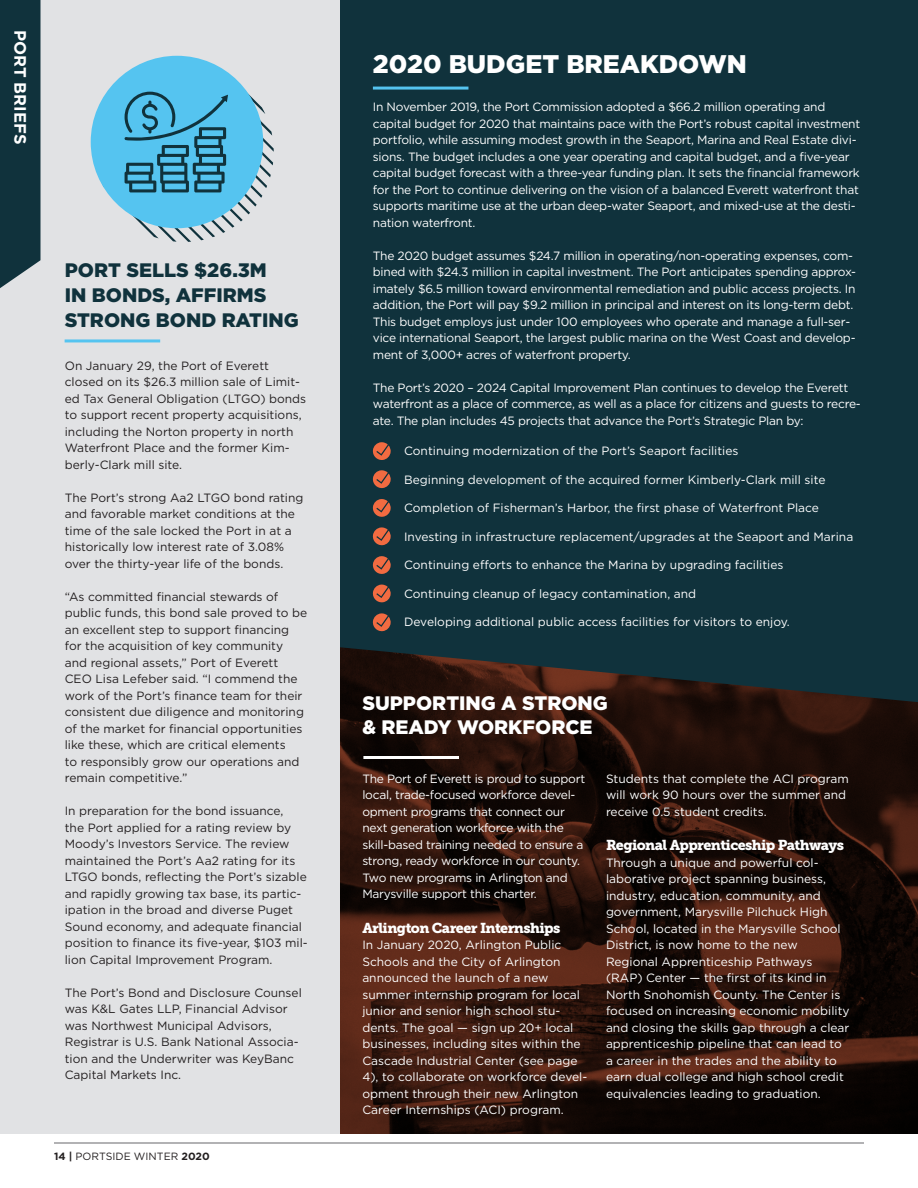
<style>
.page{position:relative;width:918px;height:1188px;background:#fff}
.page>*{position:absolute;margin:0;border:0;box-sizing:border-box;transform-origin:0 0}
.t1{font:900 25.5px "Gotham";color:#fff}
.t2{font:900 19.5px/24.8px "Gotham";color:#10323c}
.t3{font:900 19.5px "Gotham";color:#fff}
.t4{font:700 16.5px "Gotham";color:#fff}
.t5{font:14.25px "Museo Slab 900";letter-spacing:-.04em;color:#fff}
.t6{font:12px/16.5px "Gotham";letter-spacing:-.02em;color:#fff}
.t7{font:12px/16.5px "Gotham";color:#fff}
.t8{font:12px/16.5px "Gotham";color:#231f20}
.t9{font:10.5px "Gotham";color:#231f20}
.s1{font-weight:700}
</style>
<div class="page">
<hr style="left:54px;top:1143px;width:810px;height:1px;background:#67676a">
<img style="left:339px;top:702px;width:579px;height:432px">
<div style="left:339px;top:0;width:579px;height:702px;background:#10323c"></div>
<div style="left:0;top:0;width:339px;height:1134px;background:#e1e2e4"></div>
<hr style="left:373px;top:87px;width:95px;height:3px;background:#55c4f0">
<div style="left:0;top:0;width:40px;height:288px;background:#10323c"></div>
<hr style="left:65px;top:339px;width:95px;height:3px;background:#55c4f0">
<hr style="left:363px;top:756px;width:96px;height:3px;background:#fff">
<svg style="left:372px;top:442px;width:19px;height:19px"></svg>
<svg style="left:372px;top:470px;width:19px;height:19px"></svg>
<svg style="left:372px;top:499px;width:19px;height:18px"></svg>
<svg style="left:372px;top:527px;width:19px;height:19px"></svg>
<svg style="left:372px;top:556px;width:19px;height:18px"></svg>
<svg style="left:372px;top:584px;width:19px;height:19px"></svg>
<svg style="left:372px;top:613px;width:19px;height:19px"></svg>
<svg style="left:94px;top:62px;width:180px;height:180px"></svg>
<p class="t4" style="left:31px;top:30px;width:116px;rotate:90deg">PORT BRIEFS</p>
<p class="t2" style="left:65px;top:258px;width:235px">PORT SELLS $26.3M<br>IN BONDS, AFFIRMS<br>STRONG BOND RATING</p>
<p class="t8" style="left:65px;top:357px;width:243px">On January 29, the Port of Everett closed on its $26.3 million sale of Limit&shy;ed Tax General Obligation (LTGO) bonds to support recent property acquisitions, including the Norton property in north Waterfront Place and the former Kim&shy;berly-Clark mill site.</p>
<p class="t8" style="left:65px;top:489px;width:240px">The Port’s strong Aa2 LTGO bond rating and favorable market conditions at the time of the sale locked the Port in at a historically low interest rate of 3.08% over the thirty-year life of the bonds.</p>
<p class="t8" style="left:65px;top:588px;width:244px">“As committed financial stewards of public funds, this bond sale proved to be an excellent step to support financing for the acquisition of key community and regional assets,” Port of Everett CEO Lisa Lefeber said. “I commend the work of the Port’s finance team for their consistent due diligence and monitoring of the market for financial opportunities like these, which are critical elements<br>to responsibly grow our operations and remain competitive.”</p>
<p class="t8" style="left:65px;top:803px;width:245px">In preparation for the bond issuance,<br>the Port applied for a rating review by Moody’s Investors Service. The review maintained the Port’s Aa2 rating for its LTGO bonds, reflecting the Port’s sizable and rapidly growing tax base, its partic&shy;ipation in the broad and diverse Puget Sound economy, and adequate financial position to finance its five-year, $103 mil&shy;lion Capital Improvement Program.</p>
<p class="t8" style="left:65px;top:984px;width:239px">The Port’s Bond and Disclosure Counsel was K&amp;L Gates LLP, Financial Advisor was Northwest Municipal Advisors, Registrar is U.S. Bank National Associa&shy;tion and the Underwriter was KeyBanc Capital Markets Inc.</p>
<p class="t9" style="left:54px;top:1150px;width:157px"><span class="s1">14 |</span> PORTSIDE WINTER <span class="s1">2020</span></p>
<p class="t1" style="left:373px;top:46px;width:376px">2020 BUDGET BREAKDOWN</p>
<p class="t6" style="left:373px;top:99px;width:489px">In November 2019, the Port Commission adopted a $66.2 million operating and capital budget for 2020 that maintains pace with the Port’s robust capital investment portfolio, while assuming modest growth in the Seaport, Marina and Real Estate divi&shy;sions. The budget includes a one year operating and capital budget, and a five-year capital budget forecast with a three-year funding plan. It sets the financial framework for the Port to continue delivering on the vision of a balanced Everett waterfront that supports maritime use at the urban deep-water Seaport, and mixed-use at the desti&shy;nation waterfront.</p>
<p class="t6" style="left:373px;top:247px;width:485px">The 2020 budget assumes $24.7 million in operating/non-operating expenses, com&shy;bined with $24.3 million in capital investment. The Port anticipates spending approx&shy;imately $6.5 million toward environmental remediation and public access projects. In addition, the Port will pay $9.2 million in principal and interest on its long-term debt.<br>This budget employs just under 100 employees who operate and manage a full-ser&shy;vice international Seaport, the largest public marina on the West Coast and develop&shy;ment of 3,000+ acres of waterfront property.</p>
<p class="t6" style="left:373px;top:379px;width:489px">The Port’s 2020 – 2024 Capital Improvement Plan continues to develop the Everett waterfront as a place of commerce, as well as a place for citizens and guests to recre&shy;ate. The plan includes 45 projects that advance the Port’s Strategic Plan by:</p>
<p class="t7" style="left:404px;top:442px;width:336px">Continuing modernization of the Port’s Seaport facilities</p>
<p class="t7" style="left:404px;top:471px;width:423px">Beginning development of the acquired former Kimberly-Clark mill site</p>
<p class="t7" style="left:404px;top:499px;width:416px">Completion of Fisherman’s Harbor, the first phase of Waterfront Place</p>
<p class="t7" style="left:404px;top:528px;width:451px">Investing in infrastructure replacement/upgrades at the Seaport and Marina</p>
<p class="t7" style="left:404px;top:556px;width:381px">Continuing efforts to enhance the Marina by upgrading facilities</p>
<p class="t7" style="left:404px;top:585px;width:294px">Continuing cleanup of legacy contamination, and</p>
<p class="t7" style="left:404px;top:613px;width:387px">Developing additional public access facilities for visitors to enjoy.</p>
<p class="t3" style="left:362px;top:689px;width:247px">SUPPORTING A STRONG</p>
<p class="t3" style="left:362px;top:714px;width:232px">&amp; READY WORKFORCE</p>
<p class="t6" style="left:362px;top:770px;width:224px">The Port of Everett is proud to support local, trade-focused workforce devel&shy;opment programs that connect our next generation workforce with the skill-based training needed to ensure a strong, ready workforce in our county.<br>Two new programs in Arlington and Marysville support this charter.</p>
<p class="t5" style="left:362px;top:920px;width:199px">Arlington Career Internships</p>
<p class="t7" style="left:362px;top:937px;width:226px">In January 2020, Arlington Public Schools and the City of Arlington announced the launch of a new summer internship program for local junior and senior high school stu&shy;dents. The goal — sign up 20+ local businesses, including sites within the Cascade Industrial Center (see page 4), to collaborate on workforce devel&shy;opment through their new Arlington Career Internships (ACI) program.</p>
<p class="t7" style="left:606px;top:770px;width:244px">Students that complete the ACI program will work 90 hours over the summer and receive 0.5 student credits.</p>
<p class="t5" style="left:606px;top:837px;width:240px">Regional Apprenticeship Pathways</p>
<p class="t7" style="left:606px;top:854px;width:245px">Through a unique and powerful col&shy;laborative project spanning business, industry, education, community, and government, Marysville Pilchuck High School, located in the Marysville School District, is now home to the new Regional Apprenticeship Pathways (RAP) Center — the first of its kind in North Snohomish County. The Center is focused on increasing economic mobility and closing the skills gap through a clear apprenticeship pipeline that can lead to a career in the trades and the ability to earn dual college and high school credit equivalencies leading to graduation.</p>
</div>
